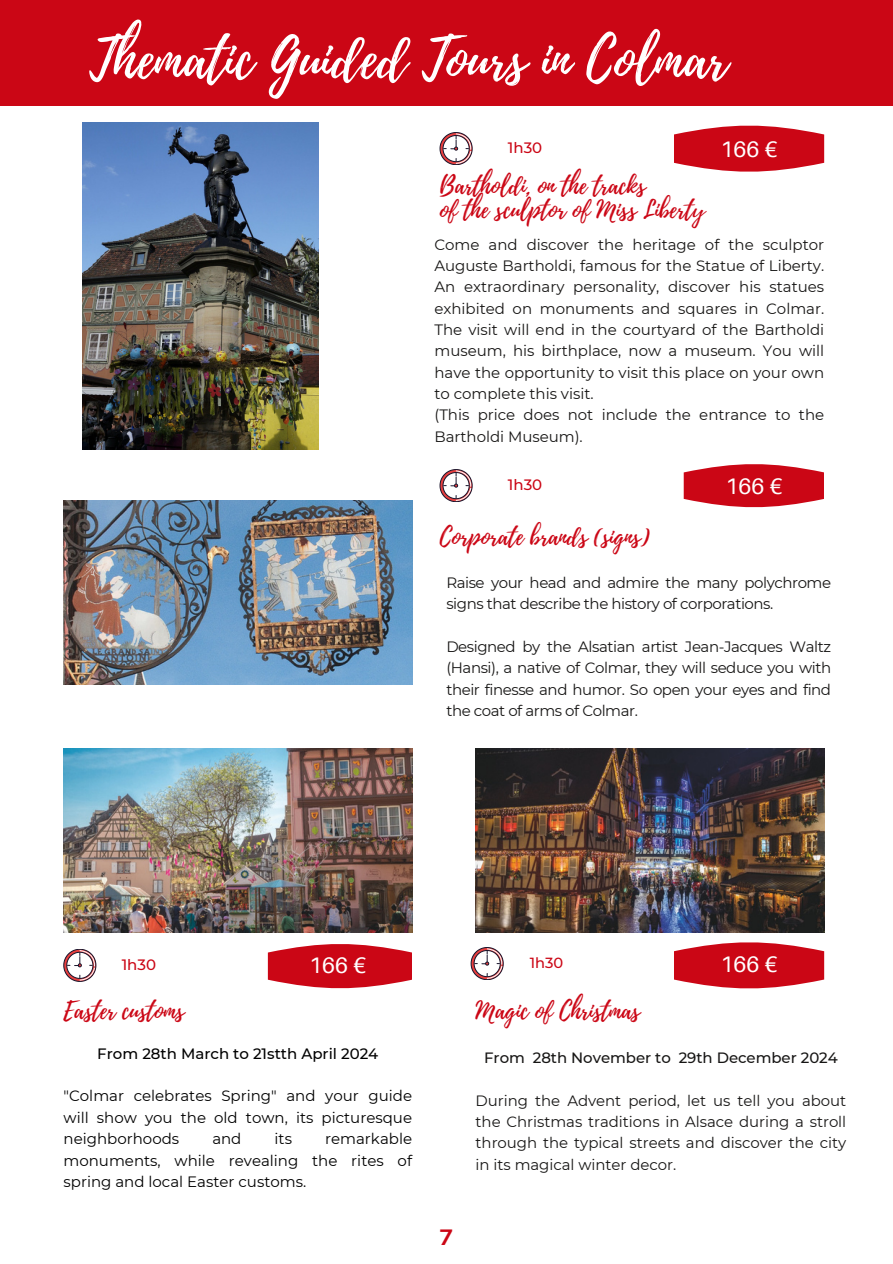
<style>
.page{position:relative;width:893px;height:1264px;background:#fff}
.page>*{position:absolute;margin:0;border:0;box-sizing:border-box;transform-origin:0 0}
.t1{font:55.5px "Playlist Script";color:#fff}
.t2{font:24px "Playlist Script";color:#cb0615}
.t3{font:22.5px "Aileron";color:#fff}
.t4{font:700 22.5px "Aileron";color:#cb0615}
.t5{font:15px/21.3px "Montserrat";letter-spacing:-.005em;color:#171615;text-align:justify}
.t6{font:15px/21.3px "Montserrat";color:#000;text-align:justify}
.t7{font:15px/21.3px "Montserrat";letter-spacing:-.03em;color:#171615}
.t8{font:500 15px "Montserrat";letter-spacing:-.005em;color:#171615}
.t9{font:500 15px "Montserrat";color:#000}
.t10{font:500 15px "Montserrat";color:#cb0615}
.t11{font:500 14.7px "Montserrat";color:#cb0615}
</style>
<div class="page">
<div style="left:0;top:0;width:892px;height:106px;background:#cb0615"></div>
<img style="left:64px;top:500px;width:348px;height:184px">
<svg style="left:440px;top:469px;width:32px;height:33px"></svg>
<img style="left:64px;top:748px;width:348px;height:184px">
<img style="left:475px;top:748px;width:349px;height:184px">
<svg style="left:64px;top:949px;width:32px;height:32px"></svg>
<svg style="left:268px;top:944px;width:144px;height:44px;background:#d12734"></svg>
<svg style="left:471px;top:947px;width:32px;height:32px"></svg>
<img style="left:82px;top:122px;width:236px;height:327px">
<svg style="left:440px;top:132px;width:32px;height:33px"></svg>
<svg style="left:674px;top:126px;width:150px;height:46px;background:#d22734"></svg>
<svg style="left:683px;top:464px;width:141px;height:43px;background:#d22935"></svg>
<svg style="left:674px;top:942px;width:150px;height:46px;background:#d22734"></svg>
<p class="t1" style="left:89px;top:19px;width:639px">Thematic Guided Tours in Colmar</p>
<p class="t10" style="left:508px;top:139px;width:36px">1h30</p>
<p class="t3" style="left:720px;top:135px;width:59px">166 €</p>
<p class="t2" style="left:440px;top:169px;width:207px">Bartholdi, on the tracks</p>
<p class="t2" style="left:440px;top:192px;width:266px">of the sculptor of Miss Liberty</p>
<p class="t5" style="left:434px;top:233px;width:391px">Come and discover the heritage of the sculptor Auguste Bartholdi, famous for the Statue of Liberty.<br>An extraordinary personality, discover his statues exhibited on monuments and squares in Colmar.<br>The visit will end in the courtyard of the Bartholdi museum, his birthplace, now a museum. You will have the opportunity to visit this place on your own to complete this visit.</p>
<p class="t5" style="left:434px;top:404px;width:391px">(This price does not include the entrance to the<br>Bartholdi Museum).</p>
<p class="t10" style="left:508px;top:475px;width:36px">1h30</p>
<p class="t3" style="left:725px;top:471px;width:59px">166 €</p>
<p class="t2" style="left:440px;top:519px;width:213px">Corporate brands (signs)</p>
<p class="t7" style="left:446px;top:572px;width:386px">Raise your head and admire the many polychrome signs that describe the history of corporations.</p>
<p class="t5" style="left:446px;top:636px;width:386px">Designed by the Alsatian artist Jean-Jacques Waltz (Hansi), a native of Colmar, they will seduce you with their finesse and humor. So open your eyes and find the coat of arms of Colmar.</p>
<p class="t10" style="left:122px;top:955px;width:36px">1h30</p>
<p class="t3" style="left:309px;top:951px;width:59px">166 €</p>
<p class="t11" style="left:530px;top:953px;width:35px">1h30</p>
<p class="t3" style="left:720px;top:949px;width:59px">166 €</p>
<p class="t2" style="left:64px;top:993px;width:122px">Easter customs</p>
<p class="t9" style="left:97px;top:1044px;width:282px">From 28th March to 21stth April 2024</p>
<p class="t6" style="left:64px;top:1085px;width:350px">"Colmar celebrates Spring" and your guide will show you the old town, its picturesque neighborhoods</p>
<p class="t6" style="left:64px;top:1128px;width:350px;text-indent:261px">remarkable monuments, while revealing the rites of spring and local Easter customs.</p>
<p class="t6" style="left:212px;top:1128px;width:31px">and</p>
<p class="t6" style="left:274px;top:1128px;width:19px">its</p>
<p class="t4" style="left:439px;top:1223px;width:16px">7</p>
<p class="t2" style="left:475px;top:993px;width:166px">Magic of Christmas</p>
<p class="t8" style="left:484px;top:1048px;width:355px">From 28th November to 29th December 2024</p>
<p class="t5" style="left:475px;top:1089px;width:372px">During the Advent period, let us tell you about the Christmas traditions in Alsace during a stroll through the typical streets and discover the city in its magical winter decor.</p>
</div>
